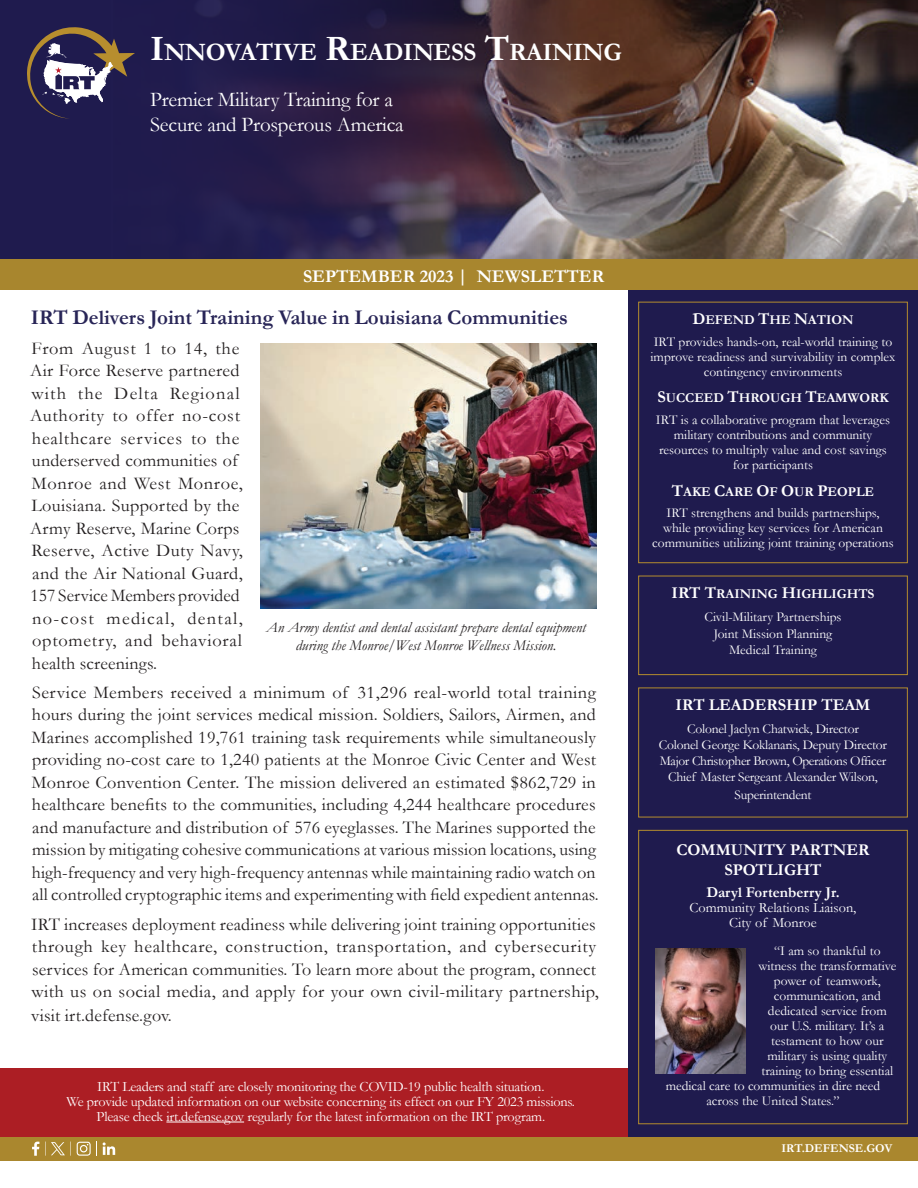
<style>
.page{position:relative;width:918px;height:1188px;background:#fff}
.page>*{position:absolute;margin:0;border:0;box-sizing:border-box;transform-origin:0 0}
.t1{font:700 25.2px "Garamond";letter-spacing:-.015em;color:#fff}
.t2{font:21px/25.2px "Garamond";letter-spacing:-.01em;color:#fff}
.t3{font:700 21px "Garamond";color:#282557}
.t4{font:18px/22.5px "Garamond";letter-spacing:.01em;color:#231f20}
.t5{font:700 18px "Garamond";color:#fff}
.t6{font:700 16.5px/19.8px "Garamond";color:#fff;text-align:center}
.t7{font:italic 15px/18px "Garamond";color:#231f20;text-align:center}
.t8{font:700 15px "Garamond";color:#fff}
.t9{font:14.25px/15px "Garamond";letter-spacing:-.015em;color:#fff;text-align:center}
.t10{font:13.5px/16.5px "Garamond";color:#fff;text-align:center}
.t11{font:700 12px "Garamond";color:#fff}
.s1{font-size:36px}
.s2{font-weight:700;font-size:16.5px}
.s3{font-weight:700}
</style>
<div class="page">
<div style="left:0;top:1068px;width:628px;height:69px;background:#ac1e24"></div>
<hr style="left:166px;top:1122px;width:78px;height:1px;background:#fff">
<div style="left:628px;top:289px;width:290px;height:848px;background:#1f1b4e"></div>
<div style="left:0;top:1137px;width:918px;height:24px;background:#aa872e"></div>
<img style="left:615px;top:0;width:303px;height:260px">
<svg style="left:0;top:0;width:615px;height:260px;background:#372c4c"></svg>
<div style="left:0;top:260px;width:918px;height:30px;background:#a8862e"></div>
<div style="left:638px;top:302px;width:270px;height:261px;border:1px solid #b48c2e"></div>
<div style="left:638px;top:576px;width:270px;height:99px;border:1px solid #b48c2e"></div>
<svg style="left:32px;top:1142px;width:7px;height:14px"></svg>
<svg style="left:103px;top:1142px;width:12px;height:13px"></svg>
<svg style="left:76px;top:1142px;width:21px;height:14px"></svg>
<svg style="left:27px;top:27px;width:108px;height:92px;background:#544c65"></svg>
<img style="left:260px;top:344px;width:336px;height:264px">
<div style="left:638px;top:688px;width:270px;height:129px;border:1px solid #b48c2e"></div>
<div style="left:638px;top:830px;width:270px;height:294px;border:1px solid #b48c2e"></div>
<img style="left:655px;top:949px;width:91px;height:125px">
<svg style="left:45px;top:1142px;width:20px;height:14px"></svg>
<h1 class="t1" style="left:150px;top:35px;width:473px"><span class="s1">I</span>NNOVATIVE <span class="s1">R</span>EADINESS <span class="s1">T</span>RAINING</h1>
<p class="t2" style="left:150px;top:86px;width:255px">Premier Military Training for a<br>Secure and Prosperous America</p>
<p class="t5" style="left:303px;top:264px;width:303px">SEPTEMBER 2023 | NEWSLETTER</p>
<p class="t3" style="left:31px;top:303px;width:539px">IRT Delivers Joint Training Value in Louisiana Communities</p>
<p class="t4" style="left:30px;top:336px;width:214px">From August 1 to 14, the<br>Air Force Reserve partnered with the Delta Regional<br>Authority to offer no-cost healthcare services to the underserved communities of<br>Monroe and West Monroe,<br>Louisiana. Supported by the<br>Army Reserve, Marine Corps<br>Reserve, Active Duty Navy, and the Air National Guard,<br>157 Service Members provided no-cost medical, dental, optometry, and behavioral health screenings.</p>
<p class="t4" style="left:31px;top:681px;width:569px">Service Members received a minimum of 31,296 real-world total training hours during the joint services medical mission. Soldiers, Sailors, Airmen, and Marines accomplished 19,761 training task requirements while simultaneously providing no-cost care to 1,240 patients at the Monroe Civic Center and West Monroe Convention Center. The mission delivered an estimated $862,729 in healthcare benefits to the communities, including 4,244 healthcare procedures and manufacture and distribution of 576 eyeglasses. The Marines supported the mission by mitigating cohesive communications at various mission locations, using high-frequency and very high-frequency antennas while maintaining radio watch on all controlled cryptographic items and experimenting with field expedient antennas.</p>
<p class="t4" style="left:31px;top:912px;width:569px">IRT increases deployment readiness while delivering joint training opportunities through key healthcare, construction, transportation, and cybersecurity services for American communities. To learn more about the program, connect with us on social media, and apply for your own civil-military partnership, visit irt.defense.gov.</p>
<p class="t7" style="left:266px;top:618px;width:321px">An Army dentist and dental assistant prepare dental equipment during the Monroe/West Monroe Wellness Mission.</p>
<p class="t9" style="left:67px;top:1079px;width:510px">IRT Leaders and staff are closely monitoring the COVID-19 public health situation.<br>We provide updated information on our website concerning its effect on our FY 2023 missions.<br>Please check irt.defense.gov regularly for the latest information on the IRT program.</p>
<p class="t10" style="left:654px;top:309px;width:240px;line-height:21.8px"><span class="s2">D</span><span class="s3">EFEND</span> <span class="s2">T</span><span class="s3">HE</span> <span class="s2">N</span><span class="s3">ATION<br></span>IRT provides hands-on, real-world training to</p>
<p class="t10" style="left:651px;top:349px;width:246px;line-height:15px">improve readiness and survivability in complex contingency environments</p>
<p class="t10" style="left:656px;top:387px;width:236px;line-height:21.8px;text-align:left"><span class="s2">S</span><span class="s3">UCCEED</span> <span class="s2">T</span><span class="s3">HROUGH</span> <span class="s2">T</span><span class="s3">EAMWORK<br></span>IRT is a collaborative program that leverages</p>
<p class="t10" style="left:659px;top:427px;width:229px;line-height:15px">military contributions and community resources to multiply value and cost savings for participants</p>
<p class="t10" style="left:667px;top:480px;width:214px;line-height:21.8px"><span class="s2">T</span><span class="s3">AKE</span> <span class="s2">C</span><span class="s3">ARE</span> <span class="s2">O</span><span class="s3">F</span> <span class="s2">O</span><span class="s3">UR</span> <span class="s2">P</span><span class="s3">EOPLE<br></span>IRT strengthens and builds partnerships,</p>
<p class="t10" style="left:652px;top:520px;width:243px;line-height:15px">while providing key services for American communities utilizing joint training operations</p>
<p class="t10" style="left:672px;top:582px;width:205px;line-height:23.2px"><span class="s2">IRT T</span><span class="s3">RAINING</span> <span class="s2">H</span><span class="s3">IGHLIGHTS<br></span>Civil-Military Partnerships</p>
<p class="t10" style="left:714px;top:625px;width:120px">Joint Mission Planning<br>Medical Training</p>
<p class="t6" style="left:676px;top:695px;width:196px">IRT LEADERSHIP TEAM</p>
<p class="t10" style="left:659px;top:720px;width:230px">Colonel Jaclyn Chatwick, Director<br>Colonel George Koklanaris, Deputy Director Major Christopher Brown, Operations Officer Chief Master Sergeant Alexander Wilson, Superintendent</p>
<p class="t6" style="left:676px;top:840px;width:195px">COMMUNITY PARTNER<br>SPOTLIGHT</p>
<p class="t8" style="left:706px;top:882px;width:135px">Daryl Fortenberry Jr.</p>
<p class="t9" style="left:690px;top:899px;width:168px">Community Relations Liaison,<br>City of Monroe</p>
<p class="t10" style="left:774px;top:942px;width:108px">“I am so thankful to</p>
<p class="t10" style="left:758px;top:957px;width:140px">witness the transformative</p>
<p class="t10" style="left:774px;top:972px;width:109px">power of teamwork,</p>
<p class="t10" style="left:774px;top:987px;width:109px">communication, and</p>
<p class="t10" style="left:768px;top:1002px;width:120px">dedicated service from</p>
<p class="t10" style="left:770px;top:1017px;width:116px">our U.S. military. It’s a</p>
<p class="t10" style="left:771px;top:1032px;width:114px">testament to how our</p>
<p class="t10" style="left:767px;top:1047px;width:121px">military is using quality</p>
<p class="t10" style="left:761px;top:1062px;width:133px">training to bring essential</p>
<p class="t10" style="left:666px;top:1077px;width:216px">medical care to communities in dire need</p>
<p class="t10" style="left:706px;top:1092px;width:135px">across the United States.”</p>
<p class="t11" style="left:781px;top:1140px;width:113px">IRT.DEFENSE.GOV</p>
</div>
